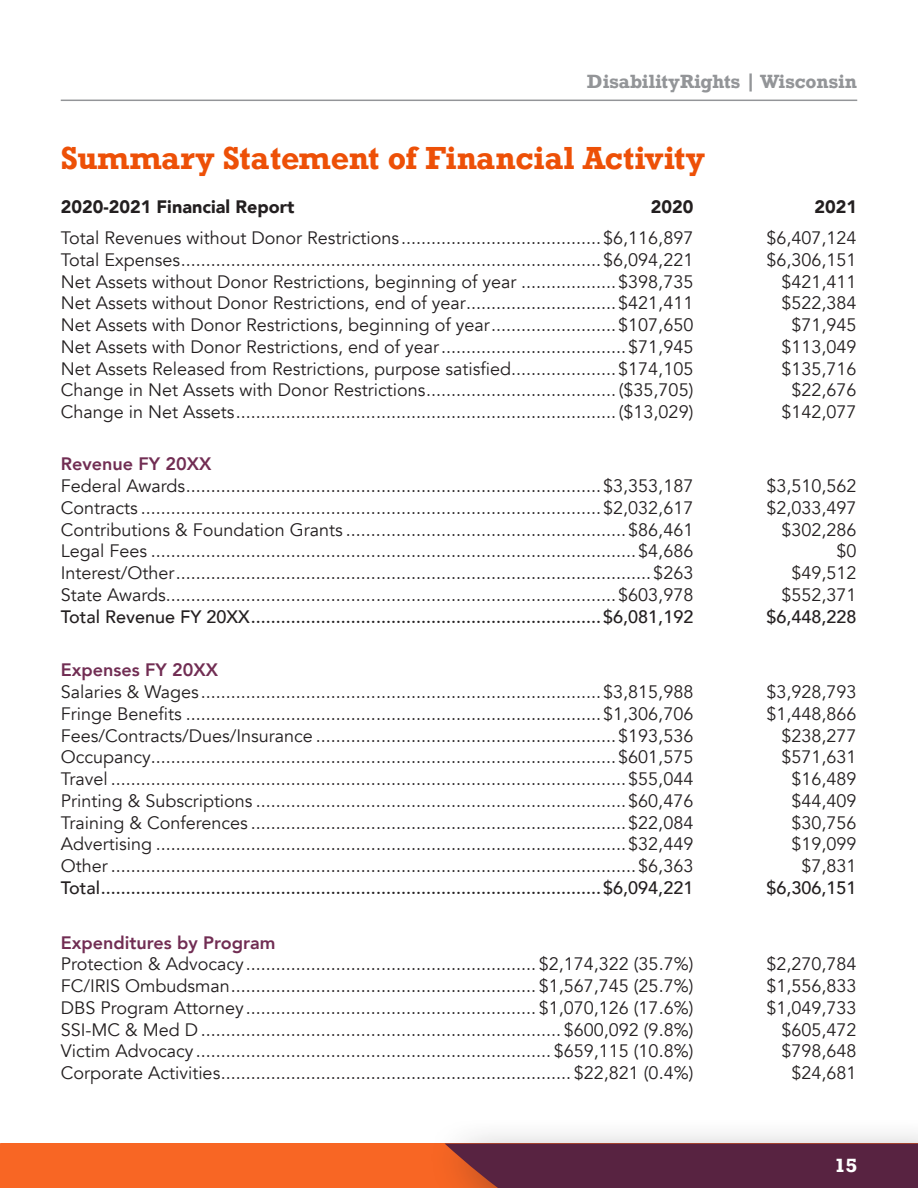
<style>
.page{position:relative;width:918px;height:1188px;background:#fff}
.page>*{position:absolute;margin:0;border:0;box-sizing:border-box;transform-origin:0 0}
.t1{font:700 30px "Rockwell";letter-spacing:-.005em;color:#ed5007}
.t2{font:18px "Avenir";color:#231f20}
.t3{font:500 18px "Avenir";color:#231f20}
.t4{font:800 18px "Avenir";color:#712d53}
.t5{font:900 18px "Avenir";color:#231f20}
.t6{font:700 18px "Rockwell";color:#939598}
.t7{font:700 18px "Rockwell";color:#fff}
</style>
<div class="page">
<div style="left:0;top:1144px;width:918px;height:44px;background:#f86624"></div>
<div style="left:424px;top:1116px;width:494px;height:72px;background:#231f20;opacity:.39"></div>
<div style="left:445px;top:1144px;width:473px;height:44px;background:#582341"></div>
<hr style="left:61px;top:100px;width:796px;height:1px;background:#939598">
<p class="t6" style="left:587px;top:70px;width:272px">DisabilityRights | Wisconsin</p>
<p class="t1" style="left:61px;top:139px;width:646px">Summary Statement of Financial Activity</p>
<p class="t5" style="left:61px;top:192px;width:235px">2020-2021 Financial Report</p>
<p class="t5" style="left:651px;top:192px;width:44px">2020</p>
<p class="t5" style="left:815px;top:192px;width:44px">2021</p>
<p class="t2" style="left:61px;top:227px;width:634px">Total Revenues without Donor Restrictions........................................$6,116,897</p>
<p class="t2" style="left:61px;top:249px;width:634px">Total Expenses....................................................................................$6,094,221</p>
<p class="t2" style="left:61px;top:271px;width:634px">Net Assets without Donor Restrictions, beginning of year ...................$398,735</p>
<p class="t2" style="left:61px;top:292px;width:634px">Net Assets without Donor Restrictions, end of year..............................$421,411</p>
<p class="t2" style="left:61px;top:314px;width:634px">Net Assets with Donor Restrictions, beginning of year.........................$107,650</p>
<p class="t2" style="left:61px;top:336px;width:634px">Net Assets with Donor Restrictions, end of year.....................................$71,945</p>
<p class="t2" style="left:61px;top:358px;width:634px">Net Assets Released from Restrictions, purpose satisfied.....................$174,105</p>
<p class="t2" style="left:61px;top:379px;width:634px">Change in Net Assets with Donor Restrictions...................................... ($35,705)</p>
<p class="t2" style="left:61px;top:401px;width:634px">Change in Net Assets............................................................................ ($13,029)</p>
<p class="t2" style="left:766px;top:227px;width:92px">$6,407,124</p>
<p class="t2" style="left:766px;top:249px;width:92px">$6,306,151</p>
<p class="t2" style="left:781px;top:271px;width:77px">$421,411</p>
<p class="t2" style="left:781px;top:292px;width:77px">$522,384</p>
<p class="t2" style="left:791px;top:314px;width:67px">$71,945</p>
<p class="t2" style="left:781px;top:336px;width:77px">$113,049</p>
<p class="t2" style="left:781px;top:358px;width:77px">$135,716</p>
<p class="t2" style="left:791px;top:379px;width:67px">$22,676</p>
<p class="t2" style="left:781px;top:401px;width:77px">$142,077</p>
<p class="t4" style="left:61px;top:450px;width:152px">Revenue FY 20XX</p>
<p class="t2" style="left:61px;top:475px;width:634px">Federal Awards...................................................................................$3,353,187</p>
<p class="t2" style="left:61px;top:497px;width:634px">Contracts ............................................................................................$2,032,617</p>
<p class="t2" style="left:61px;top:519px;width:634px">Contributions &amp; Foundation Grants ........................................................$86,461</p>
<p class="t2" style="left:61px;top:540px;width:634px">Legal Fees .................................................................................................$4,686</p>
<p class="t2" style="left:61px;top:562px;width:634px">Interest/Other...............................................................................................$263</p>
<p class="t2" style="left:61px;top:584px;width:634px">State Awards..........................................................................................$603,978</p>
<p class="t3" style="left:61px;top:601px;width:634px">Total Revenue FY 20XX......................................................................$6,081,192</p>
<p class="t4" style="left:61px;top:656px;width:159px">Expenses FY 20XX</p>
<p class="t2" style="left:61px;top:681px;width:634px">Salaries &amp; Wages ................................................................................$3,815,988</p>
<p class="t2" style="left:61px;top:703px;width:634px">Fringe Benefits ...................................................................................$1,306,706</p>
<p class="t2" style="left:61px;top:725px;width:634px">Fees/Contracts/Dues/Insurance ............................................................$193,536</p>
<p class="t2" style="left:61px;top:747px;width:634px">Occupancy.............................................................................................$601,575</p>
<p class="t2" style="left:61px;top:768px;width:634px">Travel .......................................................................................................$55,044</p>
<p class="t2" style="left:61px;top:790px;width:634px">Printing &amp; Subscriptions ..........................................................................$60,476</p>
<p class="t2" style="left:61px;top:812px;width:634px">Training &amp; Conferences ...........................................................................$22,084</p>
<p class="t2" style="left:61px;top:834px;width:634px">Advertising ..............................................................................................$32,449</p>
<p class="t2" style="left:61px;top:855px;width:634px">Other .........................................................................................................$6,363</p>
<p class="t3" style="left:61px;top:872px;width:634px">Total....................................................................................................$6,094,221</p>
<p class="t4" style="left:61px;top:928px;width:216px">Expenditures by Program</p>
<p class="t2" style="left:61px;top:954px;width:634px">Protection &amp; Advocacy.......................................................... $2,174,322 (35.7%)</p>
<p class="t2" style="left:61px;top:975px;width:634px">FC/IRIS Ombudsman............................................................. $1,567,745 (25.7%)</p>
<p class="t2" style="left:61px;top:997px;width:634px">DBS Program Attorney .......................................................... $1,070,126 (17.6%)</p>
<p class="t2" style="left:61px;top:1019px;width:634px">SSI-MC &amp; Med D........................................................................ $600,092 (9.8%)</p>
<p class="t2" style="left:61px;top:1041px;width:634px">Victim Advocacy ....................................................................... $659,115 (10.8%)</p>
<p class="t2" style="left:61px;top:1062px;width:634px">Corporate Activities...................................................................... $22,821 (0.4%)</p>
<p class="t2" style="left:766px;top:475px;width:92px">$3,510,562</p>
<p class="t2" style="left:766px;top:497px;width:92px">$2,033,497</p>
<p class="t2" style="left:781px;top:519px;width:77px">$302,286</p>
<p class="t2" style="left:836px;top:540px;width:22px">$0</p>
<p class="t2" style="left:791px;top:562px;width:67px">$49,512</p>
<p class="t2" style="left:781px;top:584px;width:77px">$552,371</p>
<p class="t3" style="left:766px;top:601px;width:92px">$6,448,228</p>
<p class="t2" style="left:766px;top:681px;width:92px">$3,928,793</p>
<p class="t2" style="left:766px;top:703px;width:92px">$1,448,866</p>
<p class="t2" style="left:781px;top:725px;width:77px">$238,277</p>
<p class="t2" style="left:781px;top:747px;width:77px">$571,631</p>
<p class="t2" style="left:791px;top:768px;width:67px">$16,489</p>
<p class="t2" style="left:791px;top:790px;width:67px">$44,409</p>
<p class="t2" style="left:791px;top:812px;width:67px">$30,756</p>
<p class="t2" style="left:791px;top:834px;width:67px">$19,099</p>
<p class="t2" style="left:801px;top:855px;width:57px">$7,831</p>
<p class="t3" style="left:766px;top:872px;width:92px">$6,306,151</p>
<p class="t2" style="left:766px;top:954px;width:92px">$2,270,784</p>
<p class="t2" style="left:766px;top:975px;width:92px">$1,556,833</p>
<p class="t2" style="left:766px;top:997px;width:92px">$1,049,733</p>
<p class="t2" style="left:781px;top:1019px;width:77px">$605,472</p>
<p class="t2" style="left:781px;top:1041px;width:77px">$798,648</p>
<p class="t2" style="left:791px;top:1062px;width:67px">$24,681</p>
<p class="t7" style="left:835px;top:1154px;width:24px">15</p>
</div>
